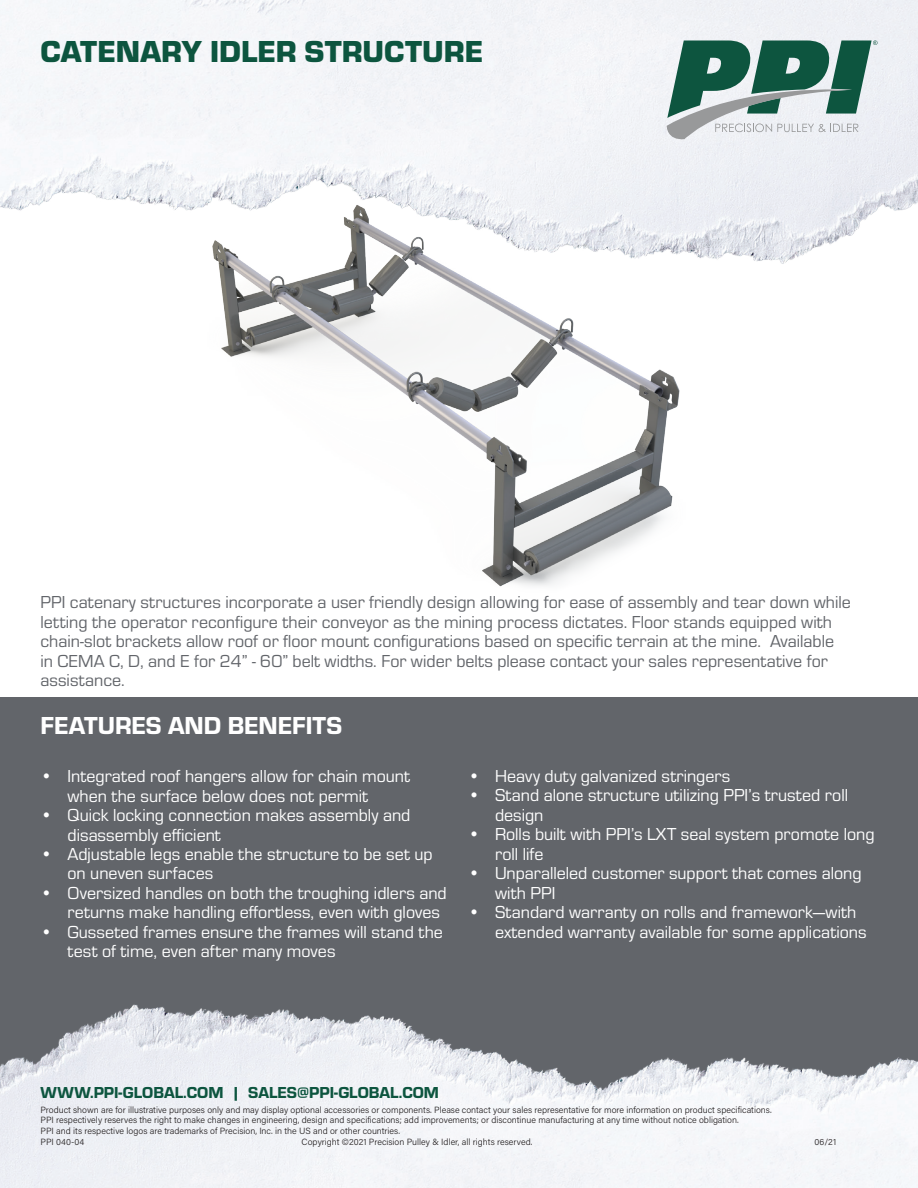
<style>
.page{position:relative;width:918px;height:1188px;background:#fff}
.page>*{position:absolute;margin:0;border:0;box-sizing:border-box;transform-origin:0 0}
.t1{font:900 31.5px "Eurostile";color:#0d553f}
.t2{font:25.5px "Eurostile Hea";color:#fff}
.t3{font:18px/19.5px "Eurostile";color:#fff}
.t4{font:18px/19.5px "Eurostile";color:#62656a}
.t5{font:16.5px "Eurostile Hea";color:#0d553f}
.t6{font:300 9px/10.8px "Acumin Pro";color:#231f20}
</style>
<div class="page">
<div style="left:0;top:698px;width:918px;height:490px;background:#62656a"></div>
<img style="left:0;top:1004px;width:918px;height:184px">
<img style="left:220px;top:275px;width:460px;height:312px">
<img style="left:0;top:0;width:918px;height:275px">
<svg style="left:667px;top:40px;width:211px;height:99px"></svg>
<h1 class="t1" style="left:40px;top:28px;width:444px">CATENARY IDLER STRUCTURE</h1>
<p class="t4" style="left:40px;top:592px;width:812px">PPI catenary structures incorporate a user friendly design allowing for ease of assembly and tear down while letting the operator reconfigure their conveyor as the mining process dictates. Floor stands equipped with chain-slot brackets allow roof or floor mount configurations based on specific terrain at the mine. Available in CEMA C, D, and E for 24” - 60” belt widths. For wider belts please contact your sales representative for assistance.</p>
<h2 class="t2" style="left:40px;top:708px;width:303px">FEATURES AND BENEFITS</h2>
<p class="t3" style="left:68px;top:765px;width:344px;text-indent:-27px">• Integrated roof hangers allow for chain mount when the surface below does not permit</p>
<p class="t3" style="left:68px;top:804px;width:344px;text-indent:-27px">• Quick locking connection makes assembly and disassembly efficient</p>
<p class="t3" style="left:68px;top:843px;width:367px;text-indent:-27px">• Adjustable legs enable the structure to be set up on uneven surfaces</p>
<p class="t3" style="left:68px;top:882px;width:381px;text-indent:-27px">• Oversized handles on both the troughing idlers and returns make handling effortless, even with gloves</p>
<p class="t3" style="left:68px;top:921px;width:377px;text-indent:-27px">• Gusseted frames ensure the frames will stand the test of time, even after many moves</p>
<p class="t3" style="left:468px;top:765px;width:264px">• Heavy duty galvanized stringers</p>
<p class="t3" style="left:495px;top:785px;width:355px;text-indent:-27px">• Stand alone structure utilizing PPI’s trusted roll design</p>
<p class="t3" style="left:495px;top:824px;width:381px;text-indent:-27px">• Rolls built with PPI’s LXT seal system promote long roll life</p>
<p class="t3" style="left:495px;top:863px;width:368px;text-indent:-27px">• Unparalleled customer support that comes along with PPI</p>
<p class="t3" style="left:495px;top:902px;width:373px;text-indent:-27px">• Standard warranty on rolls and framework—with extended warranty available for some applications</p>
<p class="t5" style="left:40px;top:1081px;width:400px">WWW.PPI-GLOBAL.COM | SALES@PPI-GLOBAL.COM</p>
<p class="t6" style="left:40px;top:1136px;width:45px">PPI 040-04</p>
<p class="t6" style="left:302px;top:1136px;width:232px">Copyright ©2021 Precision Pulley &amp; Idler, all rights reserved.</p>
<p class="t6" style="left:815px;top:1136px;width:23px">06/21</p>
<p class="t6" style="left:40px;top:1104px;width:733px">Product shown are for illustrative purposes only and may display optional accessories or components. Please contact your sales representative for more information on product specifications.<br>PPI respectively reserves the right to make changes in engineering, design and specifications; add improvements; or discontinue manufacturing at any time without notice obligation.<br>PPI and its respective logos are trademarks of Precision, Inc. in the US and or other countries.</p>
</div>
